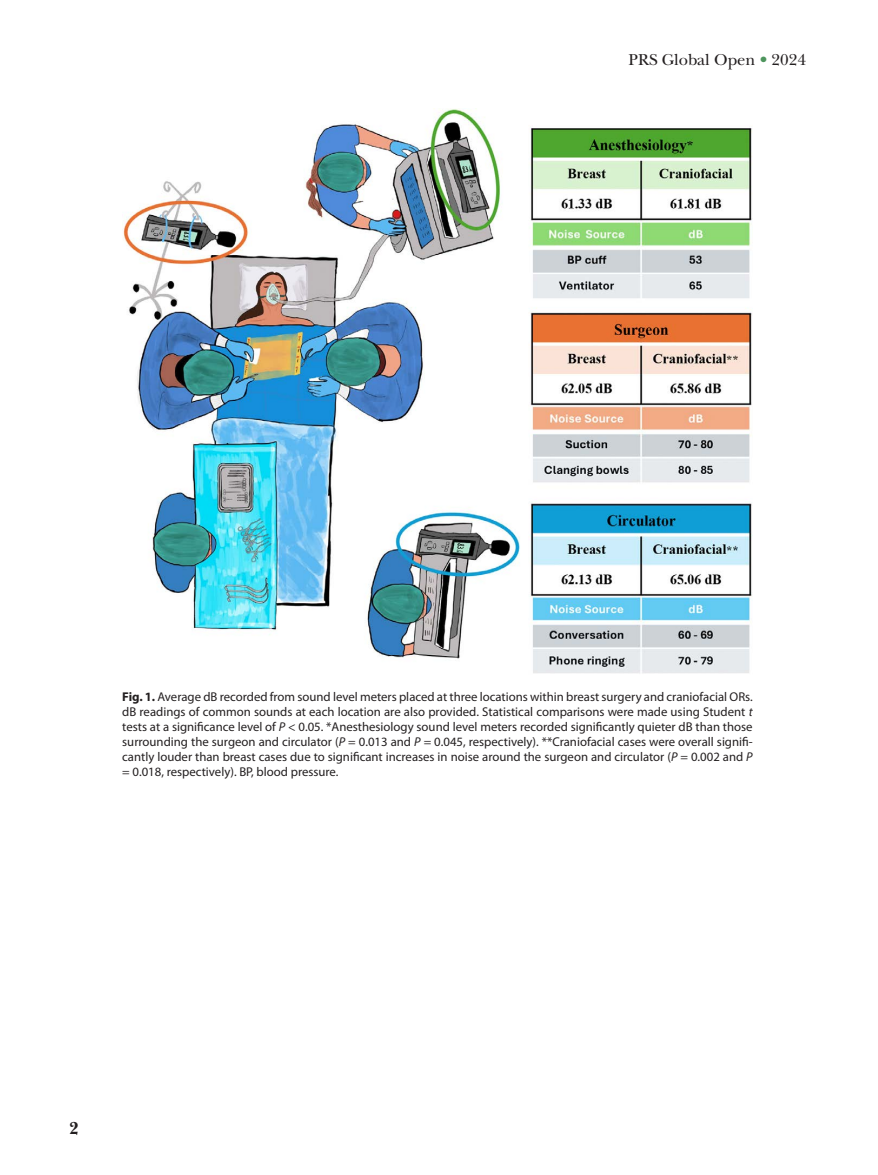
<style>
.page{position:relative;width:878px;height:1175px;background:#fff}
.page>*{position:absolute;margin:0;border:0;box-sizing:border-box;transform-origin:0 0}
.t1{font:700 18px "New Baskerville Std";color:#231f20}
.t2{font:16.5px "New Baskerville Std";color:#231f20}
.t3{font:12.75px/15px "Myriad Pro";color:#231f20;text-align:justify}
.s1{color:#4e955d}
.s2{font-weight:700}
.s3{font-style:italic}
</style>
<div class="page">
<img style="left:123px;top:108px;width:629px;height:566px">
<p class="t2" style="left:628px;top:50px;width:179px">PRS Global Open <span class="s1">•</span> 2024</p>
<p class="t3" style="left:122px;top:688px;width:632px"><span class="s2">Fig. 1.</span> Average dB recorded from sound level meters placed at three locations within breast surgery and craniofacial ORs. dB readings of common sounds at each location are also provided. Statistical comparisons were made using Student <span class="s3">t </span>tests at a significance level of <span class="s3">P</span> &lt; 0.05. *Anesthesiology sound level meters recorded significantly quieter dB than those surrounding the surgeon and circulator (<span class="s3">P</span> = 0.013 and <span class="s3">P</span> = 0.045, respectively). **Craniofacial cases were overall signifi&shy;cantly louder than breast cases due to significant increases in noise around the surgeon and circulator (<span class="s3">P</span> = 0.002 and <span class="s3">P </span>= 0.018, respectively). BP, blood pressure.</p>
<h1 class="t1" style="left:69px;top:1118px;width:11px">2</h1>
</div>
